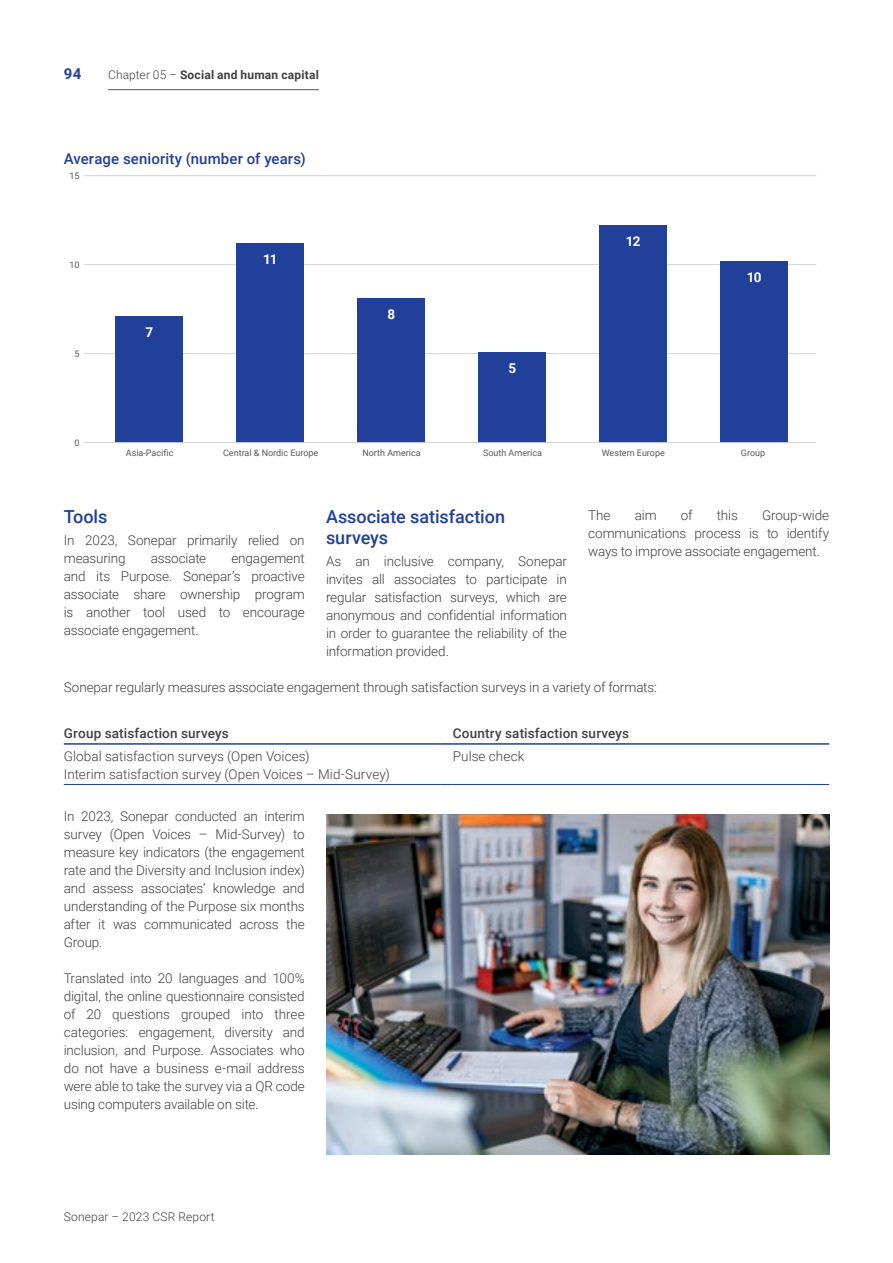
<style>
.page{position:relative;width:893px;height:1263px;background:#fff}
.page>*{position:absolute;margin:0;border:0;box-sizing:border-box;transform-origin:0 0}
.t1{font:500 18px/21px "Sonepar Roboto";letter-spacing:-.005em;color:#21409a}
.t2{font:500 15px "Sonepar Roboto";letter-spacing:.01em;color:#21409a}
.t3{font:700 15px "Sonepar Roboto";color:#21409a}
.t4{font:300 13.5px/18px "Sonepar Roboto";letter-spacing:-.01em;color:#414042;text-align:justify}
.t5{font:500 13.5px "Sonepar Roboto";letter-spacing:.01em;color:#414042}
.t6{font:300 13.5px "Sonepar Roboto";letter-spacing:.01em;color:#414042}
.t7{font:700 13.5px "Sonepar Roboto";color:#fff}
.t8{font:700 12px "Sonepar Roboto";letter-spacing:.015em;color:#414042}
.t9{font:300 12px "Sonepar Roboto";letter-spacing:.015em;color:#414042}
.t10{font:9px "Sonepar Roboto";color:#58595b}
.s1{font-weight:300}
</style>
<div class="page">
<hr style="left:108px;top:89px;width:211px;height:1px;background:#624289">
<hr style="left:64px;top:743px;width:376px;height:2px;background:#21409a">
<svg style="left:440px;top:743px;width:13px;height:2px"></svg>
<hr style="left:453px;top:743px;width:376px;height:2px;background:#21409a">
<hr style="left:64px;top:784px;width:376px;height:1px;background:#21409a">
<svg style="left:440px;top:784px;width:13px;height:1px"></svg>
<hr style="left:453px;top:784px;width:376px;height:1px;background:#21409a">
<hr style="left:84px;top:175px;width:732px;height:1px;background:#d1d3d4">
<hr style="left:84px;top:264px;width:732px;height:1px;background:#d1d3d4">
<hr style="left:84px;top:353px;width:732px;height:1px;background:#d1d3d4">
<div style="left:116px;top:316px;width:67px;height:126px;background:#21409a"></div>
<div style="left:237px;top:243px;width:67px;height:199px;background:#21409a"></div>
<div style="left:358px;top:298px;width:67px;height:144px;background:#21409a"></div>
<div style="left:479px;top:352px;width:67px;height:90px;background:#21409a"></div>
<div style="left:599px;top:225px;width:68px;height:217px;background:#21409a"></div>
<div style="left:720px;top:261px;width:68px;height:181px;background:#21409a"></div>
<hr style="left:84px;top:442px;width:732px;height:1px;background:#d1d3d4">
<img style="left:326px;top:814px;width:503px;height:340px">
<p class="t3" style="left:64px;top:63px;width:19px">94</p>
<p class="t8" style="left:108px;top:66px;width:212px"><span class="s1">Chapter 05 –</span> Social and human capital</p>
<p class="t2" style="left:64px;top:148px;width:244px">Average seniority (number of years)</p>
<p class="t10" style="left:69px;top:169px;width:12px">15</p>
<p class="t10" style="left:69px;top:258px;width:12px">10</p>
<p class="t10" style="left:75px;top:347px;width:7px">5</p>
<p class="t10" style="left:75px;top:436px;width:7px">0</p>
<p class="t7" style="left:146px;top:322px;width:9px">7</p>
<p class="t7" style="left:263px;top:250px;width:16px">11</p>
<p class="t7" style="left:387px;top:304px;width:9px">8</p>
<p class="t7" style="left:508px;top:359px;width:9px">5</p>
<p class="t7" style="left:626px;top:232px;width:16px">12</p>
<p class="t7" style="left:747px;top:268px;width:16px">10</p>
<p class="t10" style="left:126px;top:446px;width:49px">Asia-Pacific</p>
<p class="t10" style="left:223px;top:446px;width:97px">Central &amp; Nordic Europe</p>
<p class="t10" style="left:362px;top:446px;width:60px">North America</p>
<p class="t10" style="left:483px;top:446px;width:60px">South America</p>
<p class="t10" style="left:602px;top:446px;width:65px">Western Europe</p>
<p class="t10" style="left:741px;top:446px;width:26px">Group</p>
<h1 class="t1" style="left:64px;top:505px;width:45px">Tools</h1>
<p class="t4" style="left:64px;top:531px;width:242px">In 2023, Sonepar primarily relied on measuring</p>
<p class="t4" style="left:151px;top:549px;width:57px">associate</p>
<p class="t4" style="left:64px;top:549px;width:242px;text-indent:168px">engagement and its Purpose. Sonepar’s proactive associate share ownership program is another tool used to encourage associate engagement.</p>
<h1 class="t1" style="left:326px;top:505px;width:181px">Associate satisfaction surveys</h1>
<p class="t4" style="left:326px;top:552px;width:242px">As an inclusive company, Sonepar invites all associates to participate in regular satisfaction surveys, which are anonymous and confidential information in order to guarantee the reliability of the information provided.</p>
<p class="t4" style="left:588px;top:506px;width:24px">The</p>
<p class="t4" style="left:635px;top:506px;width:23px">aim</p>
<p class="t4" style="left:681px;top:506px;width:13px">of</p>
<p class="t4" style="left:717px;top:506px;width:23px">this</p>
<p class="t4" style="left:588px;top:506px;width:242px;text-indent:174px">Group-wide communications process is to identify ways to improve associate engagement.</p>
<p class="t4" style="left:64px;top:678px;width:595px">Sonepar regularly measures associate engagement through satisfaction surveys in a variety of formats:</p>
<p class="t5" style="left:64px;top:724px;width:166px">Group satisfaction surveys</p>
<p class="t5" style="left:453px;top:724px;width:178px">Country satisfaction surveys</p>
<p class="t4" style="left:64px;top:746px;width:328px">Global satisfaction surveys (Open Voices)<br>Interim satisfaction survey (Open Voices – Mid-Survey)</p>
<p class="t6" style="left:453px;top:746px;width:73px">Pulse check</p>
<p class="t4" style="left:64px;top:806px;width:242px">In 2023, Sonepar conducted an interim survey (Open Voices – Mid-Survey) to measure key indicators (the engagement rate and the Diversity and Inclusion index) and assess associates’ knowledge and understanding of the Purpose six months after it was communicated across the Group.</p>
<p class="t4" style="left:64px;top:968px;width:242px">Translated into 20 languages and 100% digital, the online questionnaire consisted of 20 questions grouped into three categories: engagement, diversity and inclusion, and Purpose. Associates who do not have a business e-mail address were able to take the survey via a QR code using computers available on site.</p>
<p class="t9" style="left:64px;top:1208px;width:152px">Sonepar – 2023 CSR Report</p>
</div>
